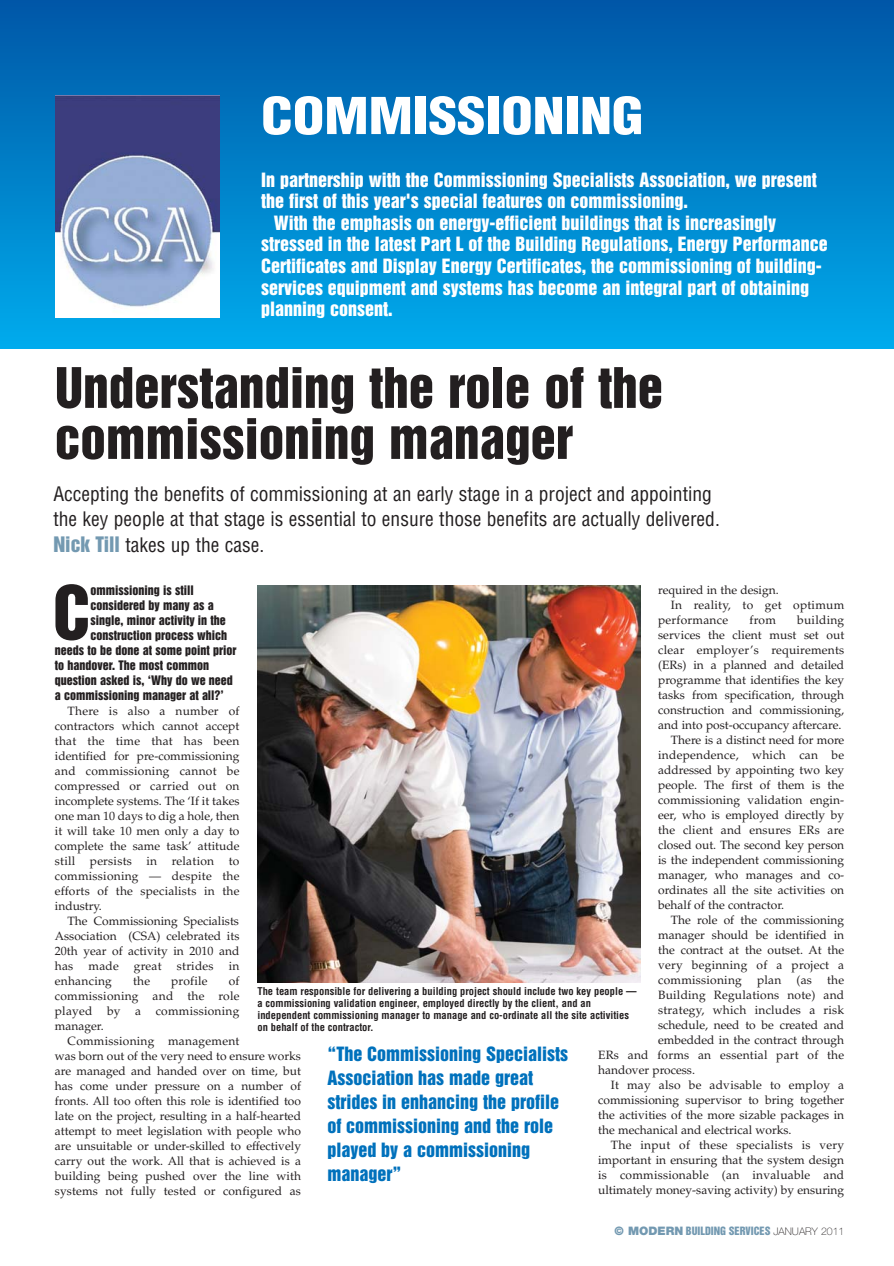
<style>
.page{position:relative;width:894px;height:1266px;background:#fff}
.page>*{position:absolute;margin:0;border:0;box-sizing:border-box;transform-origin:0 0}
.t1{font:68.25px "Helvetica Inserat";color:#231f20}
.t2{font:51px/51px "Helvetica Inserat";color:#231f20}
.t3{font:900 condensed 49.5px "Helvetica";color:#fff;scale:1.15 1}
.t4{font:condensed 19.5px/25.5px "Helvetica";color:#231f20}
.t5{font:18px "Helvetica Inserat";color:#fff}
.t6{font:18px/24px "Helvetica Inserat";color:#0071bc}
.t7{font:12px/15px "Palatino";color:#231f20;text-align:justify}
.t8{font:12px "Palatino";letter-spacing:.02em;color:#231f20}
.t9{font:12px "Helvetica Inserat";color:#231f20}
.t10{font:700 condensed 10.5px/12px "Helvetica";color:#231f20}
.t11{font:10.5px "Helvetica Inserat";color:#7399b1}
.s1{font-family:"Helvetica Inserat";font-stretch:normal;color:#7399b1}
.s2{font-family:"Helvetica Neue";font-weight:900;font-size:11.7px}
.s3{font-family:"Helvetica Neue";font-weight:100;color:#231f20}
</style>
<div class="page">
<div style="left:0;top:0;width:894px;height:349px;background:linear-gradient(to bottom,#0056a6,#00abec)"></div>
<img style="left:55px;top:95px;width:164px;height:222px">
<img style="left:257px;top:585px;width:383px;height:397px">
<h3 class="t3" style="left:261px;top:97px;width:334px">COMMISSIONING</h3>
<h3 class="t5" style="left:261px;top:172px;width:557px">In partnership with the Commissioning Specialists Association, we present</h3>
<h3 class="t5" style="left:261px;top:194px;width:428px">the first of this year's special features on commissioning.</h3>
<h3 class="t5" style="left:274px;top:215px;width:504px">With the emphasis on energy-efficient buildings that is increasingly</h3>
<h3 class="t5" style="left:261px;top:237px;width:568px">stressed in the latest Part L of the Building Regulations, Energy Performance</h3>
<h3 class="t5" style="left:261px;top:259px;width:562px">Certificates and Display Energy Certificates, the commissioning of building-</h3>
<h3 class="t5" style="left:261px;top:280px;width:550px">services equipment and systems has become an integral part of obtaining</h3>
<h3 class="t5" style="left:261px;top:302px;width:133px">planning consent.</h3>
<h2 class="t2" style="left:55px;top:365px;width:610px">Understanding the role of the commissioning manager</h2>
<h3 class="t4" style="left:53px;top:482px;width:668px">Accepting the benefits of commissioning at an early stage in a project and appointing the key people at that stage is essential to ensure those benefits are actually delivered.<br><span class="s1">Nick Till</span> takes up the case.</h3>
<h1 class="t1" style="left:53px;top:585px;width:39px">C</h1>
<p class="t9" style="left:91px;top:585px;width:105px">ommissioning is still</p>
<p class="t7" style="left:658px;top:583px;width:122px">required in the design.</p>
<p class="t8" style="left:671px;top:600px;width:175px">In reality, to get optimum</p>
<p class="t8" style="left:658px;top:615px;width:71px">performance</p>
<p class="t7" style="left:750px;top:613px;width:28px">from</p>
<p class="t8" style="left:797px;top:615px;width:48px">building</p>
<p class="t7" style="left:658px;top:628px;width:188px">services the client must set out</p>
<p class="t8" style="left:658px;top:645px;width:188px">clear employer’s requirements</p>
<p class="t7" style="left:658px;top:658px;width:188px">(ERs) in a planned and detailed</p>
<p class="t7" style="left:658px;top:673px;width:188px">programme that identifies the key</p>
<p class="t7" style="left:658px;top:688px;width:188px">tasks from specification, through</p>
<p class="t7" style="left:658px;top:703px;width:188px">construction and commissioning,</p>
<p class="t7" style="left:658px;top:718px;width:185px">and into post-occupancy aftercare.</p>
<p class="t7" style="left:671px;top:733px;width:175px">There is a distinct need for more</p>
<p class="t8" style="left:658px;top:750px;width:188px">independence, which can be</p>
<p class="t7" style="left:658px;top:763px;width:188px">addressed by appointing two key</p>
<p class="t7" style="left:658px;top:778px;width:188px">people. The first of them is the</p>
<p class="t7" style="left:658px;top:793px;width:188px">commissioning validation engin -</p>
<p class="t7" style="left:658px;top:808px;width:188px">eer, who is employed directly by</p>
<p class="t8" style="left:658px;top:825px;width:188px">the client and ensures ERs are</p>
<p class="t7" style="left:658px;top:838px;width:188px">closed out. The second key person</p>
<p class="t7" style="left:658px;top:853px;width:188px">is the independent commissioning</p>
<p class="t7" style="left:658px;top:868px;width:188px">manager, who manages and co-</p>
<p class="t7" style="left:658px;top:883px;width:188px">ordinates all the site activities on</p>
<p class="t7" style="left:658px;top:898px;width:128px">behalf of the contractor.</p>
<p class="t7" style="left:671px;top:913px;width:175px">The role of the commissioning</p>
<p class="t7" style="left:658px;top:928px;width:188px">manager should be identified in</p>
<p class="t7" style="left:658px;top:943px;width:188px">the contract at the outset. At the</p>
<p class="t8" style="left:658px;top:960px;width:188px">very beginning of a project a</p>
<p class="t8" style="left:658px;top:975px;width:85px">commissioning</p>
<p class="t7" style="left:757px;top:973px;width:26px">plan</p>
<p class="t7" style="left:796px;top:973px;width:17px">(as</p>
<p class="t7" style="left:827px;top:973px;width:19px">the</p>
<p class="t8" style="left:658px;top:990px;width:188px">Building Regulations note) and</p>
<p class="t8" style="left:658px;top:1005px;width:188px">strategy, which includes a risk</p>
<p class="t7" style="left:658px;top:1018px;width:188px">schedule, need to be created and</p>
<p class="t7" style="left:658px;top:1033px;width:188px">embedded in the contract through</p>
<p class="t8" style="left:598px;top:1050px;width:248px">ERs and forms an essential part of the</p>
<p class="t7" style="left:598px;top:1063px;width:98px">handover process.</p>
<p class="t8" style="left:611px;top:1080px;width:235px">It may also be advisable to employ a</p>
<p class="t7" style="left:598px;top:1093px;width:248px">commissioning supervisor to bring together</p>
<p class="t7" style="left:598px;top:1108px;width:248px">the activities of the more sizable packages in</p>
<p class="t7" style="left:598px;top:1123px;width:195px">the mechanical and electrical works.</p>
<p class="t8" style="left:611px;top:1140px;width:235px">The input of these specialists is very</p>
<p class="t7" style="left:598px;top:1153px;width:248px">important in ensuring that the system design</p>
<p class="t8" style="left:598px;top:1170px;width:248px">is commissionable (an invaluable and</p>
<p class="t7" style="left:598px;top:1183px;width:248px">ultimately money-saving activity) by ensuring</p>
<p class="t9" style="left:91px;top:600px;width:125px">considered by many as a</p>
<p class="t9" style="left:91px;top:615px;width:137px">single, minor activity in the</p>
<p class="t9" style="left:91px;top:630px;width:138px">construction process which</p>
<p class="t9" style="left:55px;top:645px;width:183px">needs to be done at some point prior</p>
<p class="t9" style="left:55px;top:660px;width:156px">to handover. The most common</p>
<p class="t9" style="left:55px;top:675px;width:180px">question asked is, ‘Why do we need</p>
<p class="t9" style="left:55px;top:690px;width:171px">a commissioning manager at all?’</p>
<p class="t7" style="left:55px;top:704px;width:186px;text-indent:13px">There is also a number of contractors which cannot accept that the time that has been identified for pre-commissioning and commissioning cannot be compressed or carried out on incomplete systems. The ‘If it takes one man 10 days to dig a hole, then it will take 10 men only a day to complete the same task’ attitude still persists in relation to commissioning — despite the efforts of the specialists in the industry.</p>
<p class="t7" style="left:55px;top:914px;width:186px;text-indent:13px">The Commissioning Specialists Association (CSA) celebrated its 20th year of activity in 2010 and has</p>
<p class="t7" style="left:89px;top:959px;width:32px">made</p>
<p class="t7" style="left:134px;top:959px;width:29px">great</p>
<p class="t8" style="left:177px;top:960px;width:38px">strides</p>
<p class="t7" style="left:229px;top:959px;width:12px">in</p>
<p class="t8" style="left:55px;top:975px;width:59px">enhancing</p>
<p class="t7" style="left:133px;top:974px;width:19px">the</p>
<p class="t8" style="left:171px;top:975px;width:38px">profile</p>
<p class="t7" style="left:55px;top:974px;width:186px;text-indent:174px">of commissioning and the role played by a commissioning manager.</p>
<p class="t7" style="left:55px;top:1034px;width:248px;text-align:left;text-indent:13px">Commissioning management<br>was born out of the very need to ensure works are managed and handed over on time, but has come under pressure on a number of fronts. All too often this role is identified too late on the project, resulting in a half-hearted attempt to meet legislation with people who are unsuitable or under-skilled to effectively carry out the work. All that is achieved is a building being pushed over the line with systems not fully tested or configured as</p>
<p class="t10" style="left:257px;top:985px;width:381px">The team responsible for delivering a building project should include two key people — a commissioning validation engineer, employed directly by the client, and an independent commissioning manager to manage and co-ordinate all the site activities on behalf of the contractor.</p>
<h3 class="t6" style="left:327px;top:1042px;width:242px">“The Commissioning Specialists<br>Association has made great strides in enhancing the profile of commissioning and the role played by a commissioning manager”</h3>
<p class="t11" style="left:614px;top:1226px;width:231px"><span class="s2">© MODERN</span> BUILDING SERVICES <span class="s3">JANUARY 2011</span></p>
</div>
